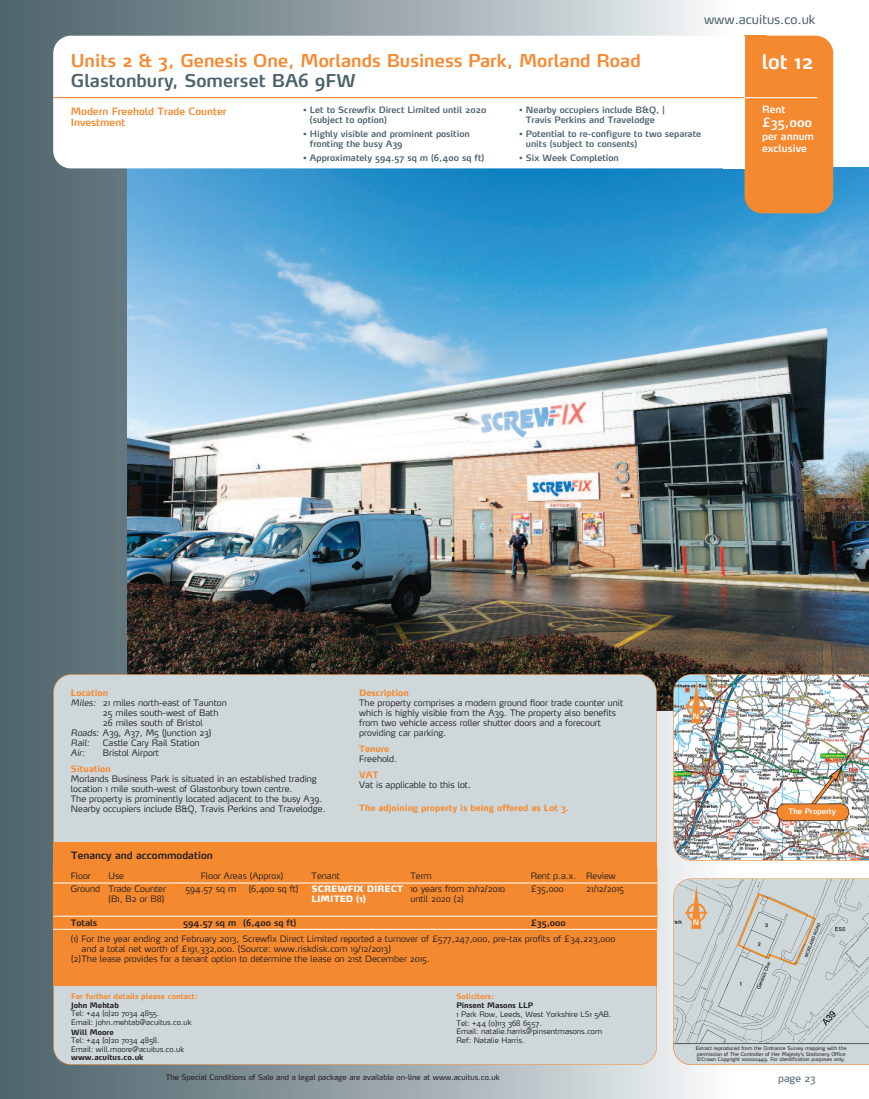
<style>
.page{position:relative;width:869px;height:1099px;background:#fff}
.page>*{position:absolute;margin:0;border:0;box-sizing:border-box;transform-origin:0 0}
.t1{font:600 20px "Max";color:#fff}
.t2{font:600 17.5px "Max";color:#f58930}
.t3{font:600 17.5px "Max";color:#4c636b}
.t4{font:12.5px "Max";color:#4c636b}
.t5{font:600 12.5px "Max";color:#fff}
.t6{font:600 10px/11.2px "Max";color:#f58930}
.t7{font:600 10px "Max";color:#231f20}
.t8{font:600 10px/12px "Max";color:#fff}
.t9{font:10px "Max";color:#4c636b}
.t10{font:300 8.75px/10px "Max";color:#231f20}
.t11{font:600 8.75px/10px "Max";color:#4c636b}
.t12{font:700 8.75px "Max";color:#f58930}
.t13{font:600 8.75px "Max";color:#231f20}
.t14{font:900 8.75px/10px "Max";color:#fff}
.t15{font:italic 300 8.75px "Max";color:#231f20}
.t16{font:300 7.5px/8.8px "Max";color:#231f20}
.t17{font:7.5px "Max";color:#231f20}
.t18{font:700 7.5px "Max";color:#231f20}
.t19{font:700 7.5px "Max";color:#f58930}
.t20{font:600 7.5px "Max";color:#fff}
.t21{font:600 7.38px "Max";color:#fff}
.t22{font:5px/5.6px "Max";color:#231f20}
.s1{font-style:italic}
</style>
<div class="page">
<div style="left:0;top:0;width:733px;height:1098px;background:linear-gradient(to right,#485d66,#f2f1f1)"></div>
<img style="left:128px;top:168px;width:740px;height:542px">
<div style="left:744px;top:36px;width:88px;height:177px;background:#f58930;border-radius:18px"></div>
<div style="left:744px;top:36px;width:21px;height:14px;background:#f58930"></div>
<div style="left:53px;top:36px;width:691px;height:132px;background:#fff;border-radius:18px"></div>
<hr style="left:735px;top:97px;width:82px;height:1px;background:#fff">
<div style="left:722px;top:36px;width:22px;height:132px;background:#fff"></div>
<hr style="left:53px;top:97px;width:691px;height:1px;background:#f47321">
<div style="left:54px;top:674px;width:602px;height:390px;background:#ced8da;border-radius:18px"></div>
<div style="left:53px;top:842px;width:603px;height:143px;background:#f58930"></div>
<hr style="left:656px;top:866px;width:1px;height:63px;background:#f58930">
<hr style="left:53px;top:882px;width:603px;height:1px;background:#fff">
<hr style="left:53px;top:915px;width:603px;height:1px;background:#fff">
<hr style="left:53px;top:929px;width:603px;height:1px;background:#fff">
<svg style="left:673px;top:878px;width:195px;height:186px;background:#c9cfcd"></svg>
<img style="left:673px;top:674px;width:195px;height:186px">
<div style="left:776px;top:803px;width:72px;height:17px;background:#f58930;border-radius:8px"></div>
<div style="left:776px;top:803px;width:72px;height:18px;border:1px solid #231f20;border-radius:9px"></div>
<h3 class="t4" style="left:703px;top:15px;width:113px">www.acuitus.co.uk</h3>
<h2 class="t2" style="left:71px;top:54px;width:571px">Units 2 &amp; 3, Genesis One, Morlands Business Park, Morland Road</h2>
<h2 class="t3" style="left:71px;top:74px;width:286px">Glastonbury, Somerset BA6 9FW</h2>
<p class="t6" style="left:71px;top:106px;width:157px">Modern Freehold Trade Counter<br>Investment</p>
<p class="t11" style="left:310px;top:106px;width:178px;text-indent:-7px">• Let to Screwfix Direct Limited until 2020 (subject to option)</p>
<p class="t11" style="left:310px;top:130px;width:161px;text-indent:-7px">• Highly visible and prominent position fronting the busy A39</p>
<p class="t11" style="left:303px;top:153px;width:182px">• Approximately 594.57 sq m (6,400 sq ft)</p>
<p class="t11" style="left:519px;top:106px;width:147px;text-align:center">• Nearby occupiers include B&amp;Q, |<br>Travis Perkins and Travelodge</p>
<p class="t11" style="left:525px;top:130px;width:177px;text-indent:-7px">• Potential to re-configure to two separate units (subject to consents)</p>
<p class="t11" style="left:519px;top:153px;width:101px">• Six Week Completion</p>
<h1 class="t1" style="left:761px;top:54px;width:53px">lot 12</h1>
<p class="t8" style="left:761px;top:105px;width:25px">Rent</p>
<h3 class="t5" style="left:761px;top:118px;width:52px">£35,000</h3>
<p class="t8" style="left:761px;top:132px;width:53px">per annum exclusive</p>
<p class="t12" style="left:71px;top:689px;width:38px">Location</p>
<p class="t10" style="left:71px;top:698px;width:157px"><span class="s1">Miles:</span> 21 miles north-east of Taunton</p>
<p class="t10" style="left:103px;top:708px;width:117px">25 miles south-west of Bath</p>
<p class="t10" style="left:103px;top:718px;width:101px">26 miles south of Bristol</p>
<p class="t10" style="left:71px;top:728px;width:142px"><span class="s1">Roads:</span> A39, A37, M5 (Junction 23)</p>
<p class="t15" style="left:71px;top:739px;width:20px">Rail:</p>
<p class="t10" style="left:103px;top:738px;width:98px">Castle Cary Rail Station</p>
<p class="t15" style="left:71px;top:749px;width:16px">Air:</p>
<p class="t10" style="left:103px;top:748px;width:58px">Bristol Airport</p>
<p class="t12" style="left:71px;top:765px;width:41px">Situation</p>
<p class="t10" style="left:71px;top:774px;width:256px">Morlands Business Park is situated in an established trading location 1 mile south-west of Glastonbury town centre.<br>The property is prominently located adjacent to the busy A39.<br>Nearby occupiers include B&amp;Q, Travis Perkins and Travelodge.</p>
<p class="t7" style="left:71px;top:851px;width:143px">Tenancy and accommodation</p>
<p class="t12" style="left:359px;top:689px;width:51px">Description</p>
<p class="t10" style="left:359px;top:698px;width:265px">The property comprises a modern ground floor trade counter unit which is highly visible from the A39. The property also benefits from two vehicle access roller shutter doors and a forecourt providing car parking.</p>
<p class="t12" style="left:359px;top:745px;width:31px">Tenure</p>
<p class="t10" style="left:359px;top:754px;width:39px">Freehold.</p>
<p class="t12" style="left:359px;top:771px;width:21px">VAT</p>
<p class="t10" style="left:359px;top:780px;width:113px">Vat is applicable to this lot.</p>
<p class="t12" style="left:359px;top:804px;width:211px">The adjoining property is being offered as Lot 3.</p>
<p class="t10" style="left:71px;top:872px;width:22px">Floor</p>
<p class="t10" style="left:108px;top:872px;width:17px">Use</p>
<p class="t10" style="left:201px;top:872px;width:84px">Floor Areas (Approx)</p>
<p class="t10" style="left:311px;top:872px;width:30px">Tenant</p>
<p class="t10" style="left:410px;top:872px;width:23px">Term</p>
<p class="t10" style="left:530px;top:872px;width:87px">Rent p.a.x. Review</p>
<p class="t10" style="left:71px;top:885px;width:97px;text-align:right">Ground Trade Counter (B1, B2 or B8)</p>
<p class="t10" style="left:185px;top:885px;width:52px">594.57 sq m</p>
<p class="t10" style="left:249px;top:885px;width:51px">(6,400 sq ft)</p>
<p class="t14" style="left:311px;top:885px;width:93px">SCREWFIX DIRECT<br>LIMITED (1)</p>
<p class="t10" style="left:410px;top:885px;width:96px">10 years from 21/12/2010 until 2020 (2)</p>
<p class="t10" style="left:530px;top:885px;width:34px">£35,000</p>
<p class="t10" style="left:586px;top:885px;width:39px">21/12/2015</p>
<p class="t13" style="left:71px;top:919px;width:28px">Totals</p>
<p class="t13" style="left:183px;top:919px;width:115px">594.57 sq m (6,400 sq ft)</p>
<p class="t13" style="left:530px;top:919px;width:37px">£35,000</p>
<p class="t10" style="left:71px;top:934px;width:545px">(1) For the year ending 2nd February 2013, Screwfix Direct Limited reported a turnover of £577,247,000, pre-tax profits of £34,223,000</p>
<p class="t10" style="left:82px;top:944px;width:310px">and a total net worth of £191,332,000. (Source: www.riskdisk.com 19/12/2013)</p>
<p class="t10" style="left:71px;top:954px;width:360px">(2)The lease provides for a tenant option to determine the lease on 21st December 2015.</p>
<p class="t21" style="left:692px;top:713px;width:8px">N</p>
<p class="t21" style="left:692px;top:919px;width:8px">N</p>
<p class="t20" style="left:788px;top:808px;width:49px">The Property</p>
<p class="t19" style="left:71px;top:993px;width:128px">For further details please contact:</p>
<p class="t18" style="left:71px;top:1002px;width:49px">John Mehtab</p>
<p class="t16" style="left:71px;top:1009px;width:122px">Tel: +44 (0)20 7034 4855.<br>Email: john.mehtab@acuitus.co.uk</p>
<p class="t18" style="left:71px;top:1029px;width:44px">Will Moore</p>
<p class="t16" style="left:71px;top:1036px;width:114px">Tel: +44 (0)20 7034 4858.<br>Email: will.moore@acuitus.co.uk</p>
<p class="t18" style="left:71px;top:1054px;width:74px">www.acuitus.co.uk</p>
<p class="t19" style="left:456px;top:993px;width:39px">Solicitors:</p>
<p class="t18" style="left:456px;top:1002px;width:78px">Pinsent Masons LLP</p>
<p class="t16" style="left:456px;top:1010px;width:156px">1 Park Row, Leeds, West Yorkshire LS1 5AB.<br>Tel: +44 (0)113 368 6557.<br>Email: natalie.harris@pinsentmasons.com Ref: Natalie Harris.</p>
<p class="t17" style="left:166px;top:1073px;width:335px">The Special Conditions of Sale and a legal package are available on-line at www.acuitus.co.uk</p>
<p class="t22" style="left:695px;top:1046px;width:152px">Extract reproduced from the Ordnance Survey mapping with the permission of The Controller of Her Majesty’s Stationery Office ©Crown Copyright 100020449. For identification purposes only.</p>
<p class="t9" style="left:777px;top:1074px;width:39px">page 23</p>
</div>
